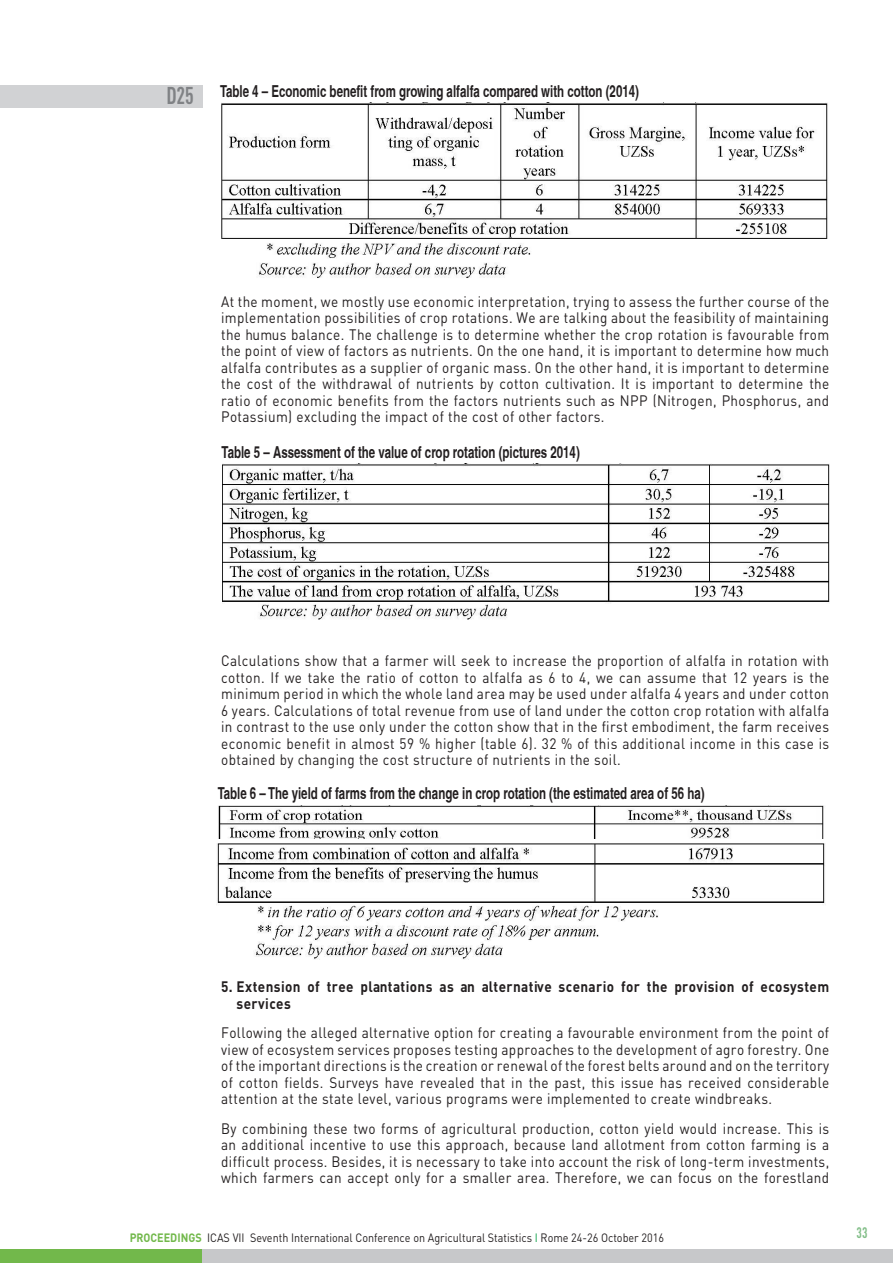
<style>
.page{position:relative;width:893px;height:1263px;background:#fff}
.page>*{position:absolute;margin:0;border:0;box-sizing:border-box;transform-origin:0 0}
.t1{font:700 24px "DIN Cond";color:#808285;scale:.9 1}
.t2{font:700 condensed 16.5px "Helvetica";color:#231f20;scale:.85 1}
.t3{font:15px/16.5px "DIN";letter-spacing:.03em;color:#231f20;text-align:justify;scale:.9 1}
.t4{font:700 15px/16.5px "DIN";letter-spacing:.03em;color:#231f20;scale:.9 1}
.t5{font:700 15px "DIN Cond";color:#82be88;scale:.9 1}
.t6{font:12px "DIN";color:#231f20;scale:.9 1}
.s1{font-weight:700;color:#72b84b}
.s2{color:#0fa14a}
</style>
<div class="page">
<div style="left:0;top:85px;width:202px;height:22px;background:#d1d2d4"></div>
<div style="left:0;top:1249px;width:202px;height:14px;background:#72b84b"></div>
<div style="left:202px;top:1249px;width:691px;height:14px;background:#c7c8ca"></div>
<img style="left:221px;top:103px;width:607px;height:175px">
<img style="left:223px;top:463px;width:607px;height:157px">
<img style="left:217px;top:806px;width:608px;height:153px">
<h1 class="t1" style="left:166px;top:81px;width:32px">D25</h1>
<p class="t2" style="left:220px;top:81px;width:494px">Table 4 – Economic benefit from growing alfalfa compared with cotton (2014)</p>
<p class="t3" style="left:221px;top:293px;width:677px">At the moment, we mostly use economic interpretation, trying to assess the further course of the implementation possibilities of crop rotations. We are talking about the feasibility of maintaining the humus balance. The challenge is to determine whether the crop rotation is favourable from the point of view of factors as nutrients. On the one hand, it is important to determine how much alfalfa contributes as a supplier of organic mass. On the other hand, it is important to determine the cost of the withdrawal of nutrients by cotton cultivation. It is important to determine the ratio of economic benefits from the factors nutrients such as NPP (Nitrogen, Phosphorus, and Potassium) excluding the impact of the cost of other factors.</p>
<p class="t2" style="left:222px;top:442px;width:423px">Table 5 – Assessment of the value of crop rotation (pictures 2014)</p>
<p class="t3" style="left:221px;top:652px;width:677px">Calculations show that a farmer will seek to increase the proportion of alfalfa in rotation with cotton. If we take the ratio of cotton to alfalfa as 6 to 4, we can assume that 12 years is the minimum period in which the whole land area may be used under alfalfa 4 years and under cotton 6 years. Calculations of total revenue from use of land under the cotton crop rotation with alfalfa in contrast to the use only under the cotton show that in the first embodiment, the farm receives economic benefit in almost 59 % higher (table 6). 32 % of this additional income in this case is obtained by changing the cost structure of nutrients in the soil.</p>
<p class="t2" style="left:218px;top:783px;width:574px">Table 6 – The yield of farms from the change in crop rotation (the estimated area of 56 ha)</p>
<p class="t4" style="left:237px;top:978px;width:660px;text-indent:-16px">5. Extension of tree plantations as an alternative scenario for the provision of ecosystem services</p>
<p class="t3" style="left:221px;top:1024px;width:677px">Following the alleged alternative option for creating a favourable environment from the point of view of ecosystem services proposes testing approaches to the development of agro forestry. One of the important directions is the creation or renewal of the forest belts around and on the territory of cotton fields. Surveys have revealed that in the past, this issue has received considerable attention at the state level, various programs were implemented to create windbreaks.</p>
<p class="t3" style="left:221px;top:1119px;width:677px">By combining these two forms of agricultural production, cotton yield would increase. This is an additional incentive to use this approach, because land allotment from cotton farming is a difficult process. Besides, it is necessary to take into account the risk of long-term investments, which farmers can accept only for a smaller area. Therefore, we can focus on the forestland</p>
<p class="t6" style="left:130px;top:1230px;width:595px"><span class="s1">PROCEEDINGS</span> ICAS VII Seventh International Conference on Agricultural Statistics <span class="s2">I</span> Rome 24-26 October 2016</p>
<p class="t5" style="left:857px;top:1224px;width:14px">33</p>
</div>
